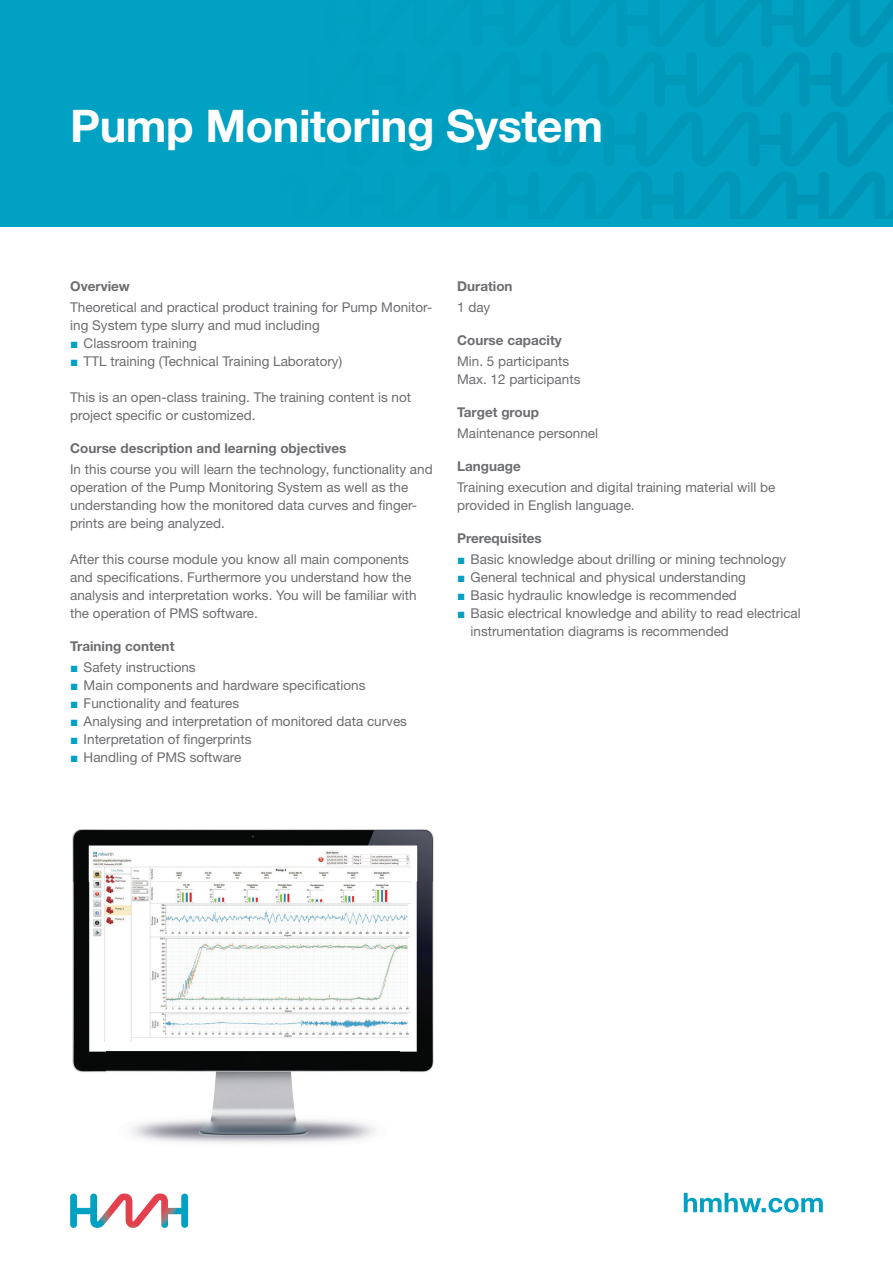
<style>
.page{position:relative;width:893px;height:1263px;background:#fff}
.page>*{position:absolute;margin:0;border:0;box-sizing:border-box;transform-origin:0 0}
.t1{font:700 45px "Helvetica Neue LT Pro";letter-spacing:-.01em;color:#fff}
.t2{font:13.5px/18px "Helvetica Neue LT Pro";color:#6c6d70}
.t3{font:700 13.5px "Helvetica Neue LT Pro";color:#6c6d70}
.s1{font-family:"Arial";color:#00a1c3}
</style>
<div class="page">
<div style="left:0;top:0;width:893px;height:227px;background:#00a1c3"></div>
<svg style="left:743px;top:0;width:150px;height:107px"></svg>
<svg style="left:730px;top:112px;width:151px;height:54px"></svg>
<svg style="left:719px;top:172px;width:55px;height:47px"></svg>
<img style="left:72px;top:829px;width:362px;height:52px">
<img style="left:72px;top:881px;width:35px;height:192px">
<img style="left:399px;top:881px;width:35px;height:191px">
<img style="left:107px;top:1041px;width:292px;height:102px">
<img style="left:92px;top:850px;width:318px;height:191px">
<img style="left:882px;top:0;width:11px;height:47px">
<img style="left:882px;top:0;width:10px;height:29px">
<img style="left:882px;top:81px;width:6px;height:23px">
<img style="left:887px;top:74px;width:6px;height:24px">
<svg style="left:70px;top:1193px;width:118px;height:35px"></svg>
<svg style="left:684px;top:1193px;width:139px;height:19px"></svg>
<h1 class="t1" style="left:70px;top:98px;width:534px">Pump Monitoring System</h1>
<p class="t3" style="left:70px;top:278px;width:61px">Overview</p>
<p class="t2" style="left:70px;top:298px;width:364px">Theoretical and practical product training for Pump Monitor&shy;ing System type slurry and mud including</p>
<p class="t2" style="left:70px;top:334px;width:128px"><span class="s1">■</span> Classroom training</p>
<p class="t2" style="left:70px;top:352px;width:274px"><span class="s1">■</span> TTL training (Technical Training Laboratory)</p>
<p class="t2" style="left:70px;top:388px;width:342px">This is an open-class training. The training content is not project specific or customized.</p>
<p class="t3" style="left:70px;top:440px;width:278px">Course description and learning objectives</p>
<p class="t2" style="left:70px;top:460px;width:364px">In this course you will learn the technology, functionality and operation of the Pump Monitoring System as well as the understanding how the monitored data curves and finger&shy;prints are being analyzed.</p>
<p class="t2" style="left:70px;top:550px;width:348px">After this course module you know all main components and specifications. Furthermore you understand how the analysis and interpretation works. You will be familiar with the operation of PMS software.</p>
<p class="t3" style="left:70px;top:638px;width:106px">Training content</p>
<p class="t2" style="left:70px;top:658px;width:127px"><span class="s1">■</span> Safety instructions</p>
<p class="t2" style="left:70px;top:676px;width:297px"><span class="s1">■</span> Main components and hardware specifications</p>
<p class="t2" style="left:70px;top:694px;width:171px"><span class="s1">■</span> Functionality and features</p>
<p class="t2" style="left:70px;top:712px;width:338px"><span class="s1">■</span> Analysing and interpretation of monitored data curves</p>
<p class="t2" style="left:70px;top:730px;width:183px"><span class="s1">■</span> Interpretation of fingerprints</p>
<p class="t2" style="left:70px;top:748px;width:173px"><span class="s1">■</span> Handling of PMS software</p>
<p class="t3" style="left:457px;top:278px;width:57px">Duration</p>
<p class="t2" style="left:457px;top:298px;width:35px">1 day</p>
<p class="t3" style="left:457px;top:332px;width:106px">Course capacity</p>
<p class="t2" style="left:457px;top:352px;width:125px">Min. 5 participants<br>Max. 12 participants</p>
<p class="t3" style="left:457px;top:404px;width:84px">Target group</p>
<p class="t2" style="left:457px;top:424px;width:143px">Maintenance personnel</p>
<p class="t3" style="left:457px;top:458px;width:65px">Language</p>
<p class="t2" style="left:457px;top:478px;width:320px">Training execution and digital training material will be provided in English language.</p>
<p class="t3" style="left:457px;top:530px;width:86px">Prerequisites</p>
<p class="t2" style="left:457px;top:550px;width:331px"><span class="s1">■</span> Basic knowledge about drilling or mining technology</p>
<p class="t2" style="left:457px;top:568px;width:290px"><span class="s1">■</span> General technical and physical understanding</p>
<p class="t2" style="left:457px;top:586px;width:281px"><span class="s1">■</span> Basic hydraulic knowledge is recommended</p>
<p class="t2" style="left:471px;top:604px;width:332px;text-indent:-14px"><span class="s1">■</span> Basic electrical knowledge and ability to read electrical instrumentation diagrams is recommended</p>
</div>
